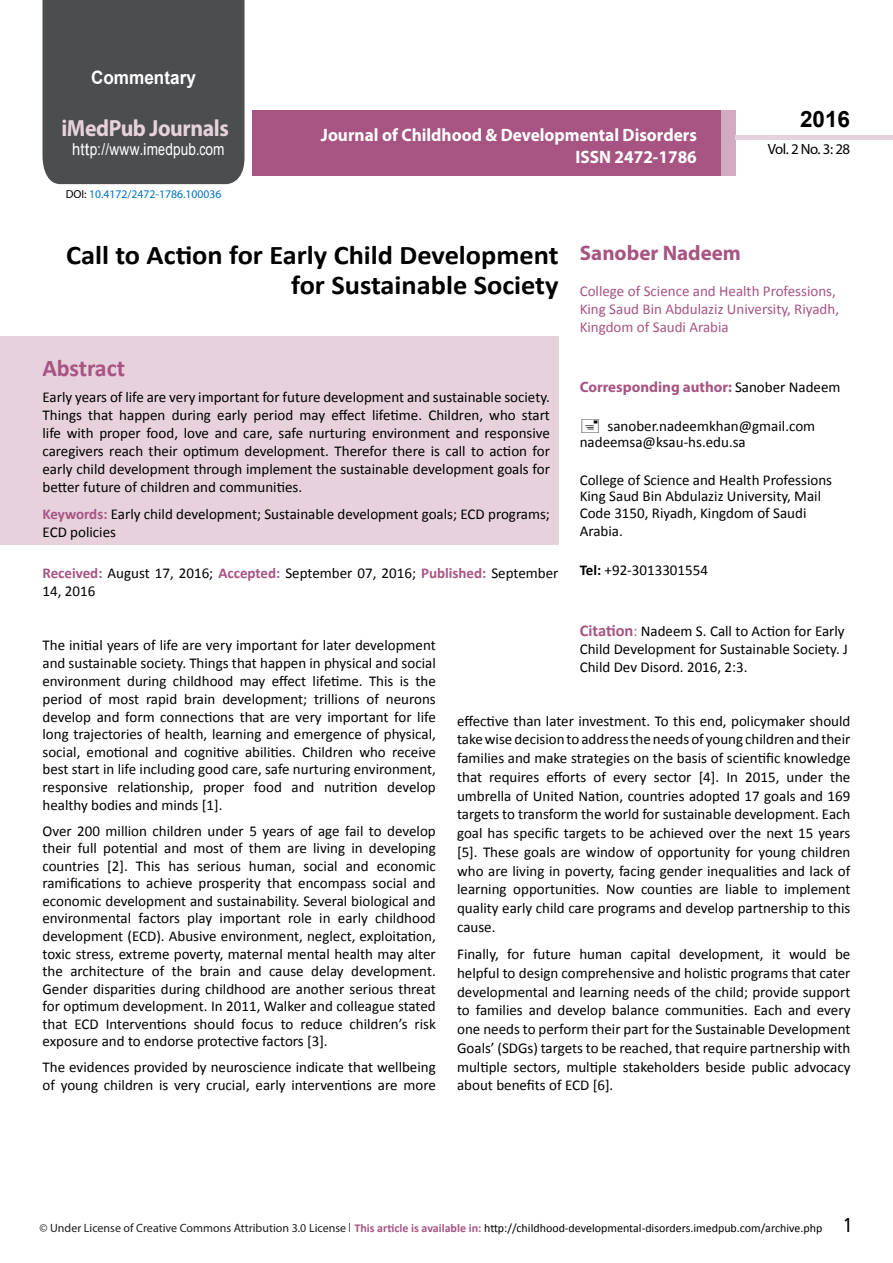
<style>
.page{position:relative;width:893px;height:1263px;background:#fff}
.page>*{position:absolute;margin:0;border:0;box-sizing:border-box;transform-origin:0 0}
.t1{font:700 27px/29.7px "Calibri";color:#000;text-align:right;scale:1.05 1}
.t2{font:700 24px "Calibri";letter-spacing:-.005em;color:#a75483}
.t3{font:700 23.4px "Myriad Pro";letter-spacing:-.02em;color:#e6d1dd;scale:.93 1}
.t4{font:700 22.5px "Arial";color:#000}
.t5{font:700 21px "Myriad Pro";color:#a75483}
.t6{font:700 18.45px "Arial";color:#fff;scale:.93 1}
.t7{font:700 18px/21.6px "Myriad Pro";color:#fff;text-align:right;scale:.96 1}
.t8{font:16.5px "Arial";letter-spacing:.01em;color:#fff;scale:.89 1}
.t9{font:15px/18.8px "Calibri";color:#000}
.t10{font:15px/18px "Calibri";color:#a75483}
.t11{font:700 15px "Myriad Pro";color:#a75483}
.t12{font:14.85px "Myriad Pro";letter-spacing:-.03em;color:#000}
.t13{font:12px "Calibri";color:#000}
.t14{font:11.7px "Myriad Pro";color:#0072bc}
.s1{font-family:"Calibri"}
.s2{color:#000}
.s3{font-weight:700;color:#a75483}
.s4{font-family:"Calibri";font-weight:400;color:#000}
.s5{font-weight:700}
.s6{font-weight:700;font-size:16.5px;color:#a75483}
.s7{color:#a75483}
.s8{font-family:"Myriad Pro";color:#221e1f}
.s9{font-family:"Tunga"}
.s10{font-family:"Tunga";font-size:25.5px}
</style>
<div class="page">
<div style="left:43px;top:0;width:201px;height:184px;background:#4c4d4f"></div>
<div style="left:720px;top:110px;width:16px;height:66px;background:#d2aac1"></div>
<div style="left:736px;top:135px;width:157px;height:5px;background:#e6d1dd"></div>
<div style="left:252px;top:110px;width:469px;height:66px;background:#a75483"></div>
<div style="left:0;top:336px;width:558px;height:209px;background:#e6d1dd"></div>
<p class="t6" style="left:91px;top:65px;width:114px">Commentary</p>
<h3 class="t3" style="left:61px;top:113px;width:181px">iMedPub Journals</h3>
<p class="t8" style="left:72px;top:139px;width:173px">http://www<span class="s1">.</span>imedpub<span class="s1">.</span>com</p>
<p class="t14" style="left:66px;top:187px;width:157px"><span class="s2">DOI:</span> 10.4172/2472-1786.100036</p>
<p class="t7" style="left:321px;top:124px;width:393px">Journal of Childhood &amp; Developmental Disorders<br>ISSN 2472-1786</p>
<h3 class="t4" style="left:800px;top:104px;width:52px">2016</h3>
<p class="t12" style="left:768px;top:140px;width:84px">Vol. 2 No. 3: 28</p>
<h1 class="t1" style="left:66px;top:240px;width:471px">Call to Action for Early Child Development for Sustainable Society</h1>
<h2 class="t2" style="left:43px;top:352px;width:84px">Abstract</h2>
<p class="t9" style="left:43px;top:388px;width:509px;line-height:18px;text-align:justify">Early years of life are very important for future development and sustainable society.<br>Things that happen during early period may effect lifetime. Children, who start life with proper food, love and care, safe nurturing environment and responsive caregivers reach their optimum development. Therefor there is call to action for early child development through implement the sustainable development goals for better future of children and communities.</p>
<p class="t9" style="left:43px;top:505px;width:509px;line-height:18px"><span class="s3">Keywords:</span> Early child development; Sustainable development goals; ECD programs;<br>ECD policies</p>
<p class="t9" style="left:43px;top:563px;width:517px"><span class="s3">Received:</span> August 17, 2016; <span class="s3">Accepted:</span> September 07, 2016; <span class="s3">Published:</span> September<br>14, 2016</p>
<h3 class="t5" style="left:580px;top:239px;width:163px">Sanober Nadeem</h3>
<p class="t10" style="left:580px;top:282px;width:261px">College of Science and Health Professions,<br>King Saud Bin Abdulaziz University, Riyadh,<br>Kingdom of Saudi Arabia</p>
<p class="t11" style="left:580px;top:377px;width:262px">Corresponding author: <span class="s4">Sanober Nadeem</span></p>
<p class="t9" style="left:580px;top:417px;width:237px;line-height:16.5px;text-indent:28px">sanober.nadeemkhan@gmail.com nadeemsa@ksau-hs.edu.sa</p>
<p class="t9" style="left:580px;top:472px;width:254px;line-height:16.5px">College of Science and Health Professions<br>King Saud Bin Abdulaziz University, Mail<br>Code 3150, Riyadh, Kingdom of Saudi</p>
<p class="t9" style="left:580px;top:521px;width:45px">Arabia.</p>
<p class="t9" style="left:580px;top:561px;width:130px"><span class="s5">Tel:</span> +92-3013301554</p>
<p class="t9" style="left:43px;top:636px;width:395px;line-height:17.7px;text-align:justify">The initial years of life are very important for later development and sustainable society. Things that happen in physical and social environment during childhood may effect lifetime. This is the period of most rapid brain development; trillions of neurons develop and form connections that are very important for life long trajectories of health, learning and emergence of physical, social, emotional and cognitive abilities. Children who receive best start in life including good care, safe nurturing environment, responsive relationship, proper food and nutrition develop healthy bodies and minds [1].</p>
<p class="t9" style="left:43px;top:822px;width:395px;line-height:17.5px;text-align:justify">Over 200 million children under 5 years of age fail to develop their full potential and most of them are living in developing countries [2]. This has serious human, social and economic ramifications to achieve prosperity that encompass social and economic development and sustainability. Several biological and environmental factors play important role in early childhood development (ECD). Abusive environment, neglect, exploitation, toxic stress, extreme poverty, maternal mental health may alter the architecture of the brain and cause delay development.<br>Gender disparities during childhood are another serious threat for optimum development. In 2011, Walker and colleague stated that ECD Interventions should focus to reduce children’s risk exposure and to endorse protective factors [3].</p>
<p class="t9" style="left:43px;top:1058px;width:395px;line-height:17.5px">The evidences provided by neuroscience indicate that wellbeing of young children is very crucial, early interventions are more</p>
<p class="t9" style="left:580px;top:622px;width:270px;line-height:18px"><span class="s6">Citation</span><span class="s7">:</span> Nadeem S. Call to Action for Early<br>Child Development for Sustainable Society. J<br>Child Dev Disord. 2016, 2:3.</p>
<p class="t9" style="left:457px;top:711px;width:395px;text-align:justify">effective than later investment. To this end, policymaker should take wise decision to address the needs of young children and their families and make strategies on the basis of scientific knowledge that requires efforts of every sector [4]. In 2015, under the umbrella of United Nation, countries adopted 17 goals and 169 targets to transform the world for sustainable development. Each goal has specific targets to be achieved over the next 15 years [5]. These goals are window of opportunity for young children who are living in poverty, facing gender inequalities and lack of learning opportunities. Now counties are liable to implement quality early child care programs and develop partnership to this cause.</p>
<p class="t9" style="left:457px;top:945px;width:395px;text-align:justify">Finally, for future human capital development, it would be helpful to design comprehensive and holistic programs that cater developmental and learning needs of the child; provide support to families and develop balance communities. Each and every one needs to perform their part for the Sustainable Development Goals’ (SDGs) targets to be reached, that require partnership with multiple sectors, multiple stakeholders beside public advocacy about benefits of ECD [6].</p>
<p class="t13" style="left:40px;top:1220px;width:813px"><span class="s8">© Under License of Creative Commons Attribution 3.0 License</span> <span class="s9">|</span> <span class="s3">This article is available in:</span> http://childhood-developmental-disorders.imedpub.com/archive.php <span class="s10">1</span></p>
</div>
